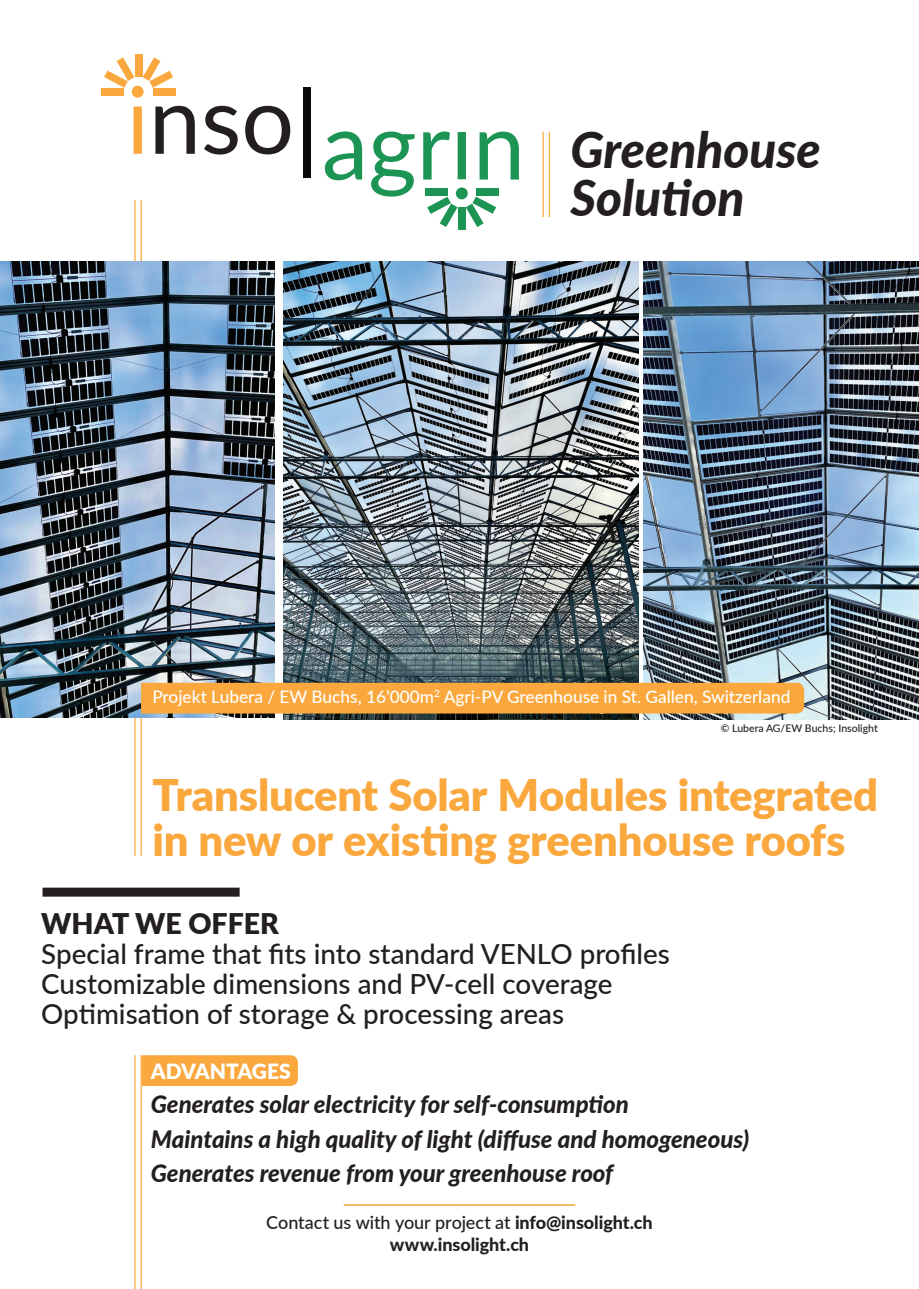
<style>
.page{position:relative;width:919px;height:1289px;background:#fff}
.page>*{position:absolute;margin:0;border:0;box-sizing:border-box;transform-origin:0 0}
.Body_Text{font:italic 800 49.5px "Lato";color:#231f20}
.Body_Text-2{font:900 43.5px "Lato";letter-spacing:-.005em;color:#faa83d}
.Body_Text-3{font:900 28.5px "Lato";color:#231f20}
.Body_Text-4{font:500 27.75px "Lato";color:#231f20}
.Body_Text-5{font:italic 800 24px "Lato";color:#231f20}
.Body_Text-6{font:900 21px "Lato";color:#fff}
.t1{font:500 18px "Lato";letter-spacing:-.005em;color:#231f20}
.t2{font:800 18px "Lato";letter-spacing:-.005em;color:#231f20}
.Body_Text-7{font:500 17.25px "Lato";color:#fff}
.Body_Text-8{font:500 10.5px "Lato";color:#231f20}
.s1{font-weight:800}
</style>
<div class="page">
<svg style="left:204px;top:106px;width:34px;height:48px"></svg>
<svg style="left:245px;top:106px;width:45px;height:48px"></svg>
<div style="left:135px;top:54px;width:7px;height:23px;background:#faa83d"></div>
<svg style="left:104px;top:57px;width:91px;height:97px"></svg>
<div style="left:101px;top:88px;width:23px;height:8px;background:#faa83d"></div>
<svg style="left:325px;top:131px;width:37px;height:49px"></svg>
<svg style="left:371px;top:131px;width:43px;height:65px"></svg>
<div style="left:458px;top:207px;width:7px;height:23px;background:#1b9454"></div>
<svg style="left:423px;top:131px;width:96px;height:96px"></svg>
<div style="left:424px;top:189px;width:23px;height:7px;background:#1b9454"></div>
<div style="left:303px;top:87px;width:7px;height:90px;background:#090a09"></div>
<hr style="left:542px;top:132px;width:1px;height:85px;background:#faa83d">
<hr style="left:548px;top:132px;width:2px;height:85px;background:#faa83d">
<hr style="left:343px;top:1204px;width:232px;height:1px;background:#f2a530">
<div style="left:43px;top:887px;width:197px;height:9px;background:#231f20"></div>
<hr style="left:134px;top:1055px;width:2px;height:233px;background:#faa83d">
<hr style="left:141px;top:1055px;width:1px;height:233px;background:#faa83d">
<div style="left:142px;top:1055px;width:156px;height:30px;background:#faa83d"></div>
<hr style="left:134px;top:200px;width:2px;height:655px;background:#faa83d">
<hr style="left:141px;top:200px;width:1px;height:655px;background:#faa83d">
<img style="left:0;top:261px;width:274px;height:456px">
<img style="left:283px;top:261px;width:355px;height:458px">
<img style="left:643px;top:261px;width:275px;height:458px">
<div style="left:141px;top:682px;width:663px;height:31px;background:#faa83d"></div>
<p class="Body_Text" style="left:570px;top:113px;width:252px">Greenhouse</p>
<p class="Body_Text" style="left:570px;top:161px;width:176px">Solution</p>
<p class="Body_Text-7" style="left:152px;top:684px;width:639px">Projekt Lubera / EW Buchs, 16’000m<sup>2</sup> Agri-PV Greenhouse in St. Gallen, Switzerland</p>
<p class="Body_Text-8" style="left:720px;top:721px;width:158px">© Lubera AG/EW Buchs; Insolight</p>
<p class="Body_Text-2" style="left:152px;top:762px;width:727px">Translucent Solar Modules integrated</p>
<p class="Body_Text-2" style="left:152px;top:807px;width:694px">in new or existing greenhouse roofs</p>
<p class="Body_Text-3" style="left:41px;top:901px;width:239px">WHAT WE OFFER</p>
<p class="Body_Text-4" style="left:41px;top:933px;width:630px">Special frame that fits into standard VENLO profiles</p>
<p class="Body_Text-4" style="left:41px;top:963px;width:572px">Customizable dimensions and PV-cell coverage</p>
<p class="Body_Text-4" style="left:41px;top:993px;width:524px">Optimisation of storage &amp; processing areas</p>
<p class="Body_Text-6" style="left:151px;top:1055px;width:141px">ADVANTAGES</p>
<p class="Body_Text-5" style="left:151px;top:1086px;width:479px">Generates solar electricity for self-consumption</p>
<p class="Body_Text-5" style="left:151px;top:1121px;width:600px">Maintains a high quality of light (diffuse and homogeneous)</p>
<p class="Body_Text-5" style="left:151px;top:1155px;width:464px">Generates revenue from your greenhouse roof</p>
<p class="t1" style="left:266px;top:1208px;width:388px">Contact us with your project at <span class="s1">info@insolight.ch</span></p>
<p class="t2" style="left:390px;top:1230px;width:141px">www.insolight.ch</p>
</div>
